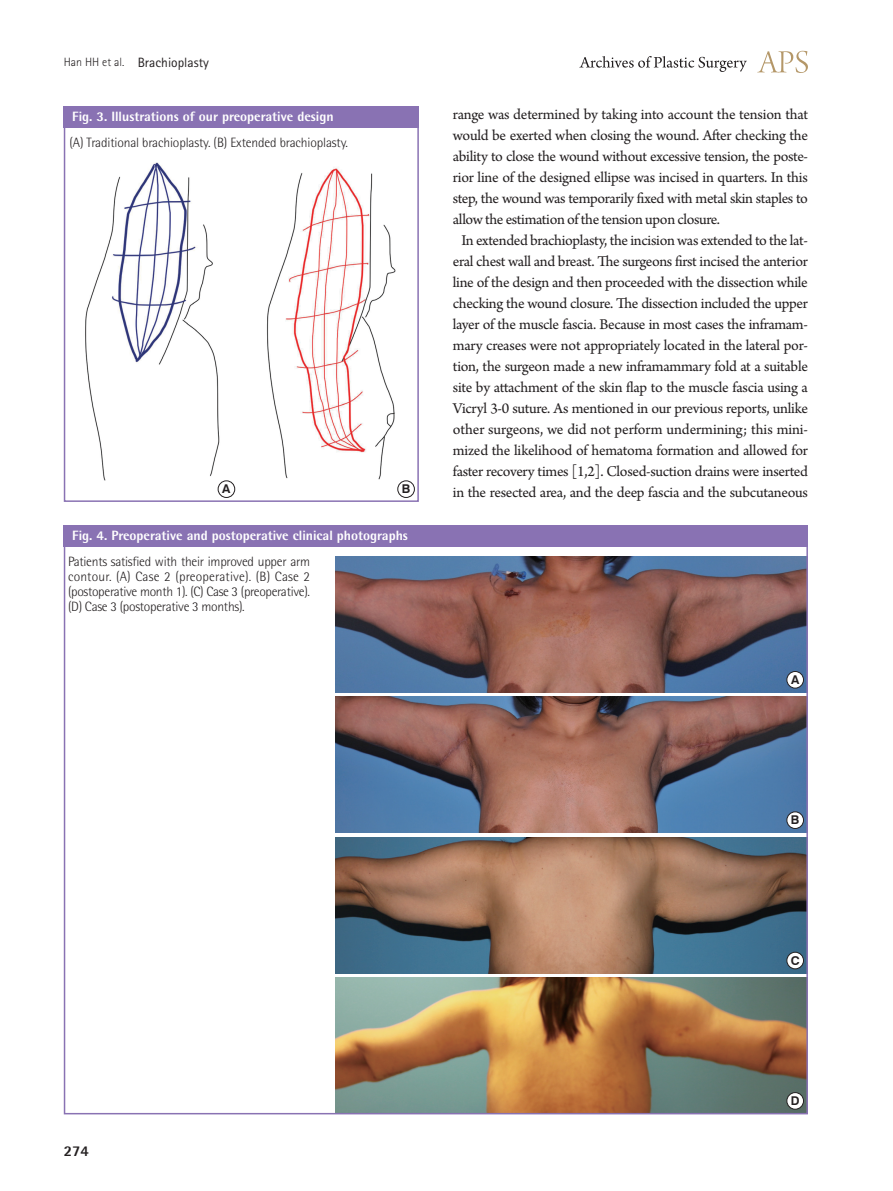
<style>
.page{position:relative;width:893px;height:1191px;background:#fff}
.page>*{position:absolute;margin:0;border:0;box-sizing:border-box;transform-origin:0 0}
.본문_성형{font:15.75px/21px "Arno Pro";letter-spacing:-.02em;color:#231f20;text-align:justify}
.t1{font:800 15px "Rotis Semi Sans Std";color:#231f20}
.그림__표-설명{font:300 13.5px/15px "Rotis Semi Sans Std";letter-spacing:-.02em;color:#231f20;text-align:justify}
.표_그림_제목_볼드{font:800 13.5px "Rotis Semi Sans Std";color:#fff}
.t2{font:13.5px "Rotis Sans Serif Std";color:#231f20}
.t3{font:700 12.15px "Swiss 721 BT";color:#231f20}
.s1{font-weight:300;font-size:12px}
</style>
<div class="page">
<svg style="left:757px;top:51px;width:51px;height:22px"></svg>
<svg style="left:579px;top:56px;width:168px;height:16px"></svg>
<img style="left:85px;top:162px;width:151px;height:336px">
<img style="left:267px;top:168px;width:148px;height:330px">
<div style="left:64px;top:106px;width:355px;height:396px;border:2px solid #8972b3"></div>
<div style="left:218px;top:481px;width:17px;height:16px;background:#fff;border-radius:50%"></div>
<div style="left:218px;top:480px;width:17px;height:17px;border:1px solid #231f20;border-radius:50%"></div>
<div style="left:398px;top:481px;width:16px;height:16px;background:#fff;border-radius:50%"></div>
<div style="left:398px;top:480px;width:17px;height:17px;border:1px solid #231f20;border-radius:50%"></div>
<div style="left:64px;top:106px;width:355px;height:22px;background:#8972b3"></div>
<div style="left:64px;top:525px;width:744px;height:21px;background:#8972b3"></div>
<img style="left:336px;top:556px;width:469px;height:136px">
<div style="left:787px;top:671px;width:16px;height:17px;background:#fff;border-radius:50%"></div>
<div style="left:787px;top:671px;width:17px;height:17px;border:1px solid #231f20;border-radius:50%"></div>
<img style="left:336px;top:697px;width:469px;height:136px">
<div style="left:787px;top:812px;width:16px;height:16px;background:#fff;border-radius:50%"></div>
<div style="left:787px;top:811px;width:17px;height:17px;border:1px solid #231f20;border-radius:50%"></div>
<img style="left:336px;top:837px;width:469px;height:136px">
<div style="left:787px;top:952px;width:16px;height:17px;background:#fff;border-radius:50%"></div>
<div style="left:787px;top:952px;width:17px;height:17px;border:1px solid #231f20;border-radius:50%"></div>
<img style="left:336px;top:977px;width:469px;height:134px">
<div style="left:787px;top:1092px;width:16px;height:17px;background:#fff;border-radius:50%"></div>
<div style="left:787px;top:1092px;width:17px;height:17px;border:1px solid #231f20;border-radius:50%"></div>
<p class="t2" style="left:64px;top:54px;width:147px"><span class="s1">Han HH et al.</span> Brachioplasty</p>
<p class="표_그림_제목_볼드" style="left:72px;top:108px;width:263px">Fig. 3. Illustrations of our preoperative design</p>
<p class="그림__표-설명" style="left:70px;top:135px;width:280px">(A) Traditional brachioplasty. (B) Extended brachioplasty.</p>
<p class="본문_성형" style="left:453px;top:105px;width:357px">range was determined by taking into account the tension that would be exerted when closing the wound. After checking the ability to close the wound without excessive tension, the poste&shy;rior line of the designed ellipse was incised in quarters. In this step, the wound was temporarily fixed with metal skin staples to allow the estimation of the tension upon closure.</p>
<p class="본문_성형" style="left:453px;top:231px;width:357px;text-align:center">In extended brachioplasty, the incision was extended to the lat&shy;eral chest wall and breast. The surgeons first incised the anterior line of the design and then proceeded with the dissection while checking the wound closure. The dissection included the upper layer of the muscle fascia. Because in most cases the inframam&shy;mary creases were not appropriately located in the lateral por&shy;tion, the surgeon made a new inframammary fold at a suitable site by attachment of the skin flap to the muscle fascia using a Vicryl 3-0 suture. As mentioned in our previous reports, unlike other surgeons, we did not perform undermining; this mini&shy;mized the likelihood of hematoma formation and allowed for faster recovery times [1,2]. Closed-suction drains were inserted</p>
<p class="t3" style="left:222px;top:482px;width:10px">A</p>
<p class="t3" style="left:402px;top:482px;width:10px">B</p>
<p class="본문_성형" style="left:453px;top:483px;width:357px">in the resected area, and the deep fascia and the subcutaneous</p>
<p class="표_그림_제목_볼드" style="left:72px;top:526px;width:337px">Fig. 4. Preoperative and postoperative clinical photographs</p>
<p class="그림__표-설명" style="left:68px;top:554px;width:244px">Patients satisfied with their improved upper arm contour. (A) Case 2 (preoperative). (B) Case 2 (postoperative month 1). (C) Case 3 (preoperative). (D) Case 3 (postoperative 3 months).</p>
<p class="t1" style="left:64px;top:1141px;width:27px">274</p>
<p class="t3" style="left:791px;top:672px;width:10px">A</p>
<p class="t3" style="left:791px;top:812px;width:10px">B</p>
<p class="t3" style="left:791px;top:953px;width:10px">C</p>
<p class="t3" style="left:791px;top:1093px;width:10px">D</p>
</div>
